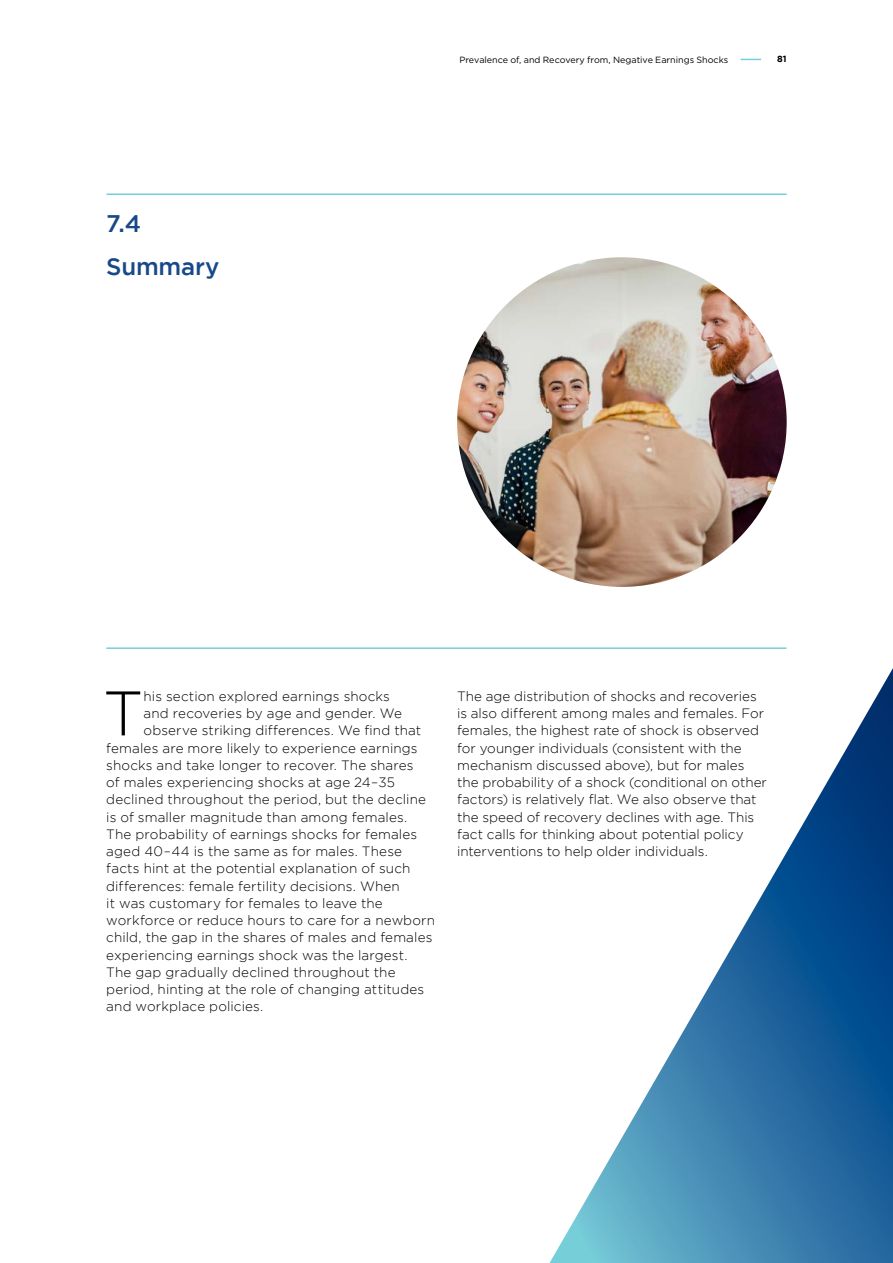
<style>
.page{position:relative;width:893px;height:1263px;background:#fff}
.page>*{position:absolute;margin:0;border:0;box-sizing:border-box;transform-origin:0 0}
.Body_copy_drop_cap_first_para{font:300 62.85px "Gotham";color:#000}
.Heading_Level_1{font:500 24px/42.5px "Gotham";letter-spacing:-.01em;color:#174888}
.Body_copy_drop_cap_first_para-2{font:300 13.5px "Gotham";letter-spacing:.01em;color:#000}
.Body_copy{font:300 13.5px/17.2px "Gotham";color:#000}
.t1{font:9px "Gotham HTF";color:#000}
.t2{font:700 9px "Gotham";color:#000}
</style>
<div class="page">
<svg style="left:549px;top:668px;width:344px;height:595px"></svg>
<svg style="left:741px;top:59px;width:20px;height:1px"></svg>
<hr style="left:106px;top:193px;width:681px;height:2px;background:#76ced9">
<hr style="left:106px;top:647px;width:680px;height:2px;background:#76ced9">
<img style="left:457px;top:257px;width:330px;height:330px;border-radius:165px">
<p class="Heading_Level_1" style="left:106px;top:202px;width:115px">7.4<br>Summary</p>
<p class="t1" style="left:459px;top:54px;width:270px">Prevalence of, and Recovery from, Negative Earnings Shocks</p>
<p class="t2" style="left:777px;top:53px;width:11px">81</p>
<p class="Body_copy_drop_cap_first_para" style="left:103px;top:679px;width:42px">T</p>
<p class="Body_copy_drop_cap_first_para-2" style="left:144px;top:689px;width:248px">his section explored earnings shocks</p>
<p class="Body_copy_drop_cap_first_para-2" style="left:144px;top:706px;width:260px">and recoveries by age and gender. We</p>
<p class="Body_copy_drop_cap_first_para-2" style="left:144px;top:723px;width:279px">observe striking differences. We find that</p>
<p class="Body_copy_drop_cap_first_para-2" style="left:106px;top:740px;width:313px">females are more likely to experience earnings</p>
<p class="Body_copy_drop_cap_first_para-2" style="left:106px;top:758px;width:309px">shocks and take longer to recover. The shares</p>
<p class="Body_copy_drop_cap_first_para-2" style="left:106px;top:775px;width:290px">of males experiencing shocks at age 24–35</p>
<p class="Body_copy_drop_cap_first_para-2" style="left:106px;top:792px;width:321px">declined throughout the period, but the decline</p>
<p class="Body_copy_drop_cap_first_para-2" style="left:106px;top:809px;width:303px">is of smaller magnitude than among females.</p>
<p class="Body_copy_drop_cap_first_para-2" style="left:106px;top:827px;width:312px">The probability of earnings shocks for females</p>
<p class="Body_copy_drop_cap_first_para-2" style="left:106px;top:844px;width:297px">aged 40–44 is the same as for males. These</p>
<p class="Body_copy_drop_cap_first_para-2" style="left:106px;top:861px;width:306px">facts hint at the potential explanation of such</p>
<p class="Body_copy_drop_cap_first_para-2" style="left:106px;top:878px;width:295px">differences: female fertility decisions. When</p>
<p class="Body_copy_drop_cap_first_para-2" style="left:106px;top:896px;width:278px">it was customary for females to leave the</p>
<p class="Body_copy_drop_cap_first_para-2" style="left:106px;top:913px;width:330px">workforce or reduce hours to care for a newborn</p>
<p class="Body_copy_drop_cap_first_para-2" style="left:106px;top:930px;width:328px">child, the gap in the shares of males and females</p>
<p class="Body_copy_drop_cap_first_para-2" style="left:106px;top:947px;width:303px">experiencing earnings shock was the largest.</p>
<p class="Body_copy_drop_cap_first_para-2" style="left:106px;top:965px;width:291px">The gap gradually declined throughout the</p>
<p class="Body_copy_drop_cap_first_para-2" style="left:106px;top:982px;width:319px">period, hinting at the role of changing attitudes</p>
<p class="Body_copy_drop_cap_first_para-2" style="left:106px;top:999px;width:159px">and workplace policies.</p>
<p class="Body_copy" style="left:457px;top:687px;width:311px">The age distribution of shocks and recoveries is also different among males and females. For females, the highest rate of shock is observed for younger individuals (consistent with the mechanism discussed above), but for males the probability of a shock (conditional on other factors) is relatively flat. We also observe that the speed of recovery declines with age. This fact calls for thinking about potential policy interventions to help older individuals.</p>
</div>
